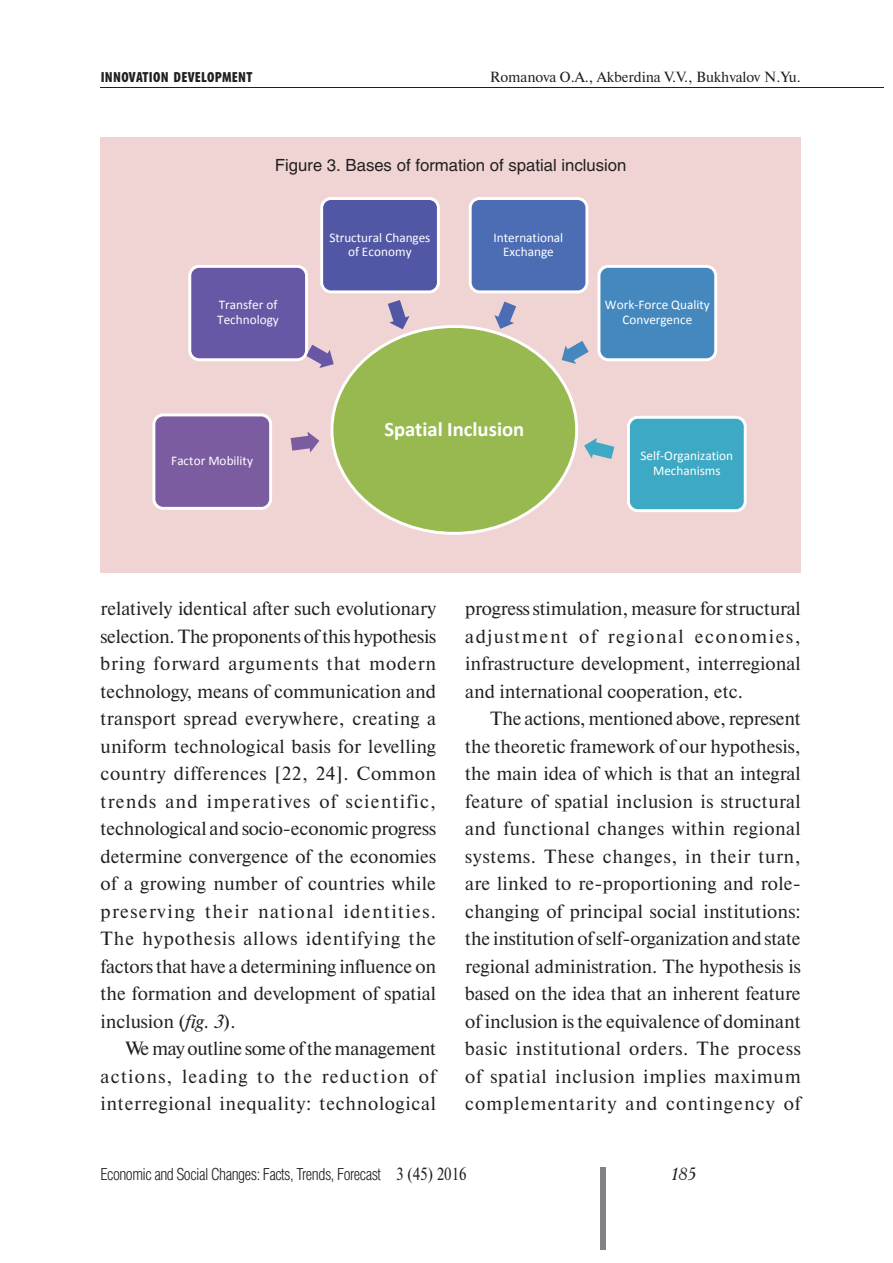
<style>
.page{position:relative;width:893px;height:1263px;background:#fff}
.page>*{position:absolute;margin:0;border:0;box-sizing:border-box;transform-origin:0 0}
.t1{font:700 20.7px "Calibri";color:#fff}
.t2{font:19.05px/27.5px "Newton C";letter-spacing:.02em;color:#231f20;text-align:justify}
.t3{font:italic 17.7px "Academy";color:#231f20}
.t4{font:300 16.65px "Helios Cond";letter-spacing:-.03em;color:#231f20}
.t5{font:16.65px "Helios";color:#231f20}
.t6{font:14.7px "Newton C";color:#231f20}
.t7{font:900 condensed 14.7px "Myriad Pro";letter-spacing:.02em;color:#231f20}
.t8{font:13.2px/14.7px "Calibri";color:#fff;text-align:center}
.s1{font-style:italic}
.s2{font-family:"Newton C";font-weight:400;font-size:17.7px}
</style>
<div class="page">
<div style="left:600px;top:1167px;width:6px;height:83px;background:#808285"></div>
<hr style="left:101px;top:87px;width:783px;height:1px;background:#231f20">
<div style="left:101px;top:138px;width:700px;height:435px;background:#f0d4d4"></div>
<div style="left:332px;top:326px;width:245px;height:207px;background:#98b94f;border-radius:50%"></div>
<svg style="left:291px;top:432px;width:28px;height:21px"></svg>
<div style="left:154px;top:415px;width:117px;height:93px;background:#7b5ca0;border-radius:9px"></div>
<div style="left:152px;top:414px;width:120px;height:96px;border:3px solid #fff;border-radius:9px"></div>
<svg style="left:307px;top:345px;width:27px;height:23px"></svg>
<div style="left:190px;top:266px;width:116px;height:94px;background:#6757a4;border-radius:9px"></div>
<div style="left:188px;top:265px;width:120px;height:96px;border:3px solid #fff;border-radius:9px"></div>
<svg style="left:388px;top:300px;width:21px;height:29px"></svg>
<div style="left:322px;top:199px;width:116px;height:93px;background:#5157a5;border-radius:9px"></div>
<div style="left:320px;top:197px;width:120px;height:96px;border:3px solid #fff;border-radius:9px"></div>
<svg style="left:494px;top:302px;width:22px;height:27px"></svg>
<div style="left:470px;top:199px;width:117px;height:93px;background:#4c6cb4;border-radius:9px"></div>
<div style="left:469px;top:197px;width:119px;height:96px;border:3px solid #fff;border-radius:9px"></div>
<svg style="left:562px;top:341px;width:27px;height:23px"></svg>
<div style="left:599px;top:266px;width:117px;height:94px;background:#4488be;border-radius:9px"></div>
<div style="left:597px;top:265px;width:120px;height:96px;border:3px solid #fff;border-radius:9px"></div>
<svg style="left:584px;top:438px;width:30px;height:21px"></svg>
<div style="left:628px;top:417px;width:117px;height:94px;background:#3da9c4;border-radius:9px"></div>
<div style="left:627px;top:416px;width:120px;height:96px;border:3px solid #fff;border-radius:9px"></div>
<p class="t7" style="left:101px;top:71px;width:153px">INNOVATION DEVELOPMENT</p>
<p class="t6" style="left:490px;top:72px;width:312px">Romanova O.A., Akberdina V.V., Bukhvalov N.Yu.</p>
<p class="t5" style="left:275px;top:159px;width:353px">Figure 3. Bases of formation of spatial inclusion</p>
<p class="t8" style="left:217px;top:299px;width:63px;text-align:left">Transfer of<br>Technology</p>
<p class="t8" style="left:171px;top:455px;width:83px">Factor Mobility</p>
<p class="t8" style="left:329px;top:231px;width:103px">Structural Changes of Economy</p>
<p class="t8" style="left:494px;top:231px;width:71px">International<br>Exchange</p>
<p class="t1" style="left:384px;top:420px;width:141px">Spatial Inclusion</p>
<p class="t8" style="left:605px;top:299px;width:106px">Work-Force Quality<br>Convergence</p>
<p class="t8" style="left:640px;top:450px;width:94px">Self-Organization<br>Mechanisms</p>
<p class="t2" style="left:101px;top:597px;width:337px">relatively identical after such evolutionary selection. The proponents of this hypothesis bring forward arguments that modern technology, means of communication and transport spread everywhere, creating a uniform technological basis for levelling country differences [22, 24]. Common trends and imperatives of scientific, technological and socio-economic progress determine convergence of the economies of a growing number of countries while preserving their national identities.<br>The hypothesis allows identifying the factors that have a determining influence on the formation and development of spatial inclusion (<span class="s1">fig. 3</span>).</p>
<p class="t2" style="left:101px;top:1036px;width:337px;text-indent:25px">We may outline some of the management actions, leading to the reduction of interregional inequality: technological</p>
<p class="t2" style="left:465px;top:597px;width:337px">progress stimulation, measure for structural adjustment of regional economies, infrastructure development, interregional and international cooperation, etc.</p>
<p class="t2" style="left:465px;top:707px;width:337px;text-indent:25px">The actions, mentioned above, represent the theoretic framework of our hypothesis, the main idea of which is that an integral feature of spatial inclusion is structural and functional changes within regional systems. These changes, in their turn, are linked to re-proportioning and role&shy;changing of principal social institutions: the institution of self-organization and state regional administration. The hypothesis is based on the idea that an inherent feature of inclusion is the equivalence of dominant basic institutional orders. The process of spatial inclusion implies maximum complementarity and contingency of</p>
<p class="t4" style="left:101px;top:1168px;width:368px">Economic and Social Changes: Facts, Trends, Forecast <span class="s2">3 (45) 2016</span></p>
<p class="t3" style="left:671px;top:1165px;width:27px">185</p>
</div>
